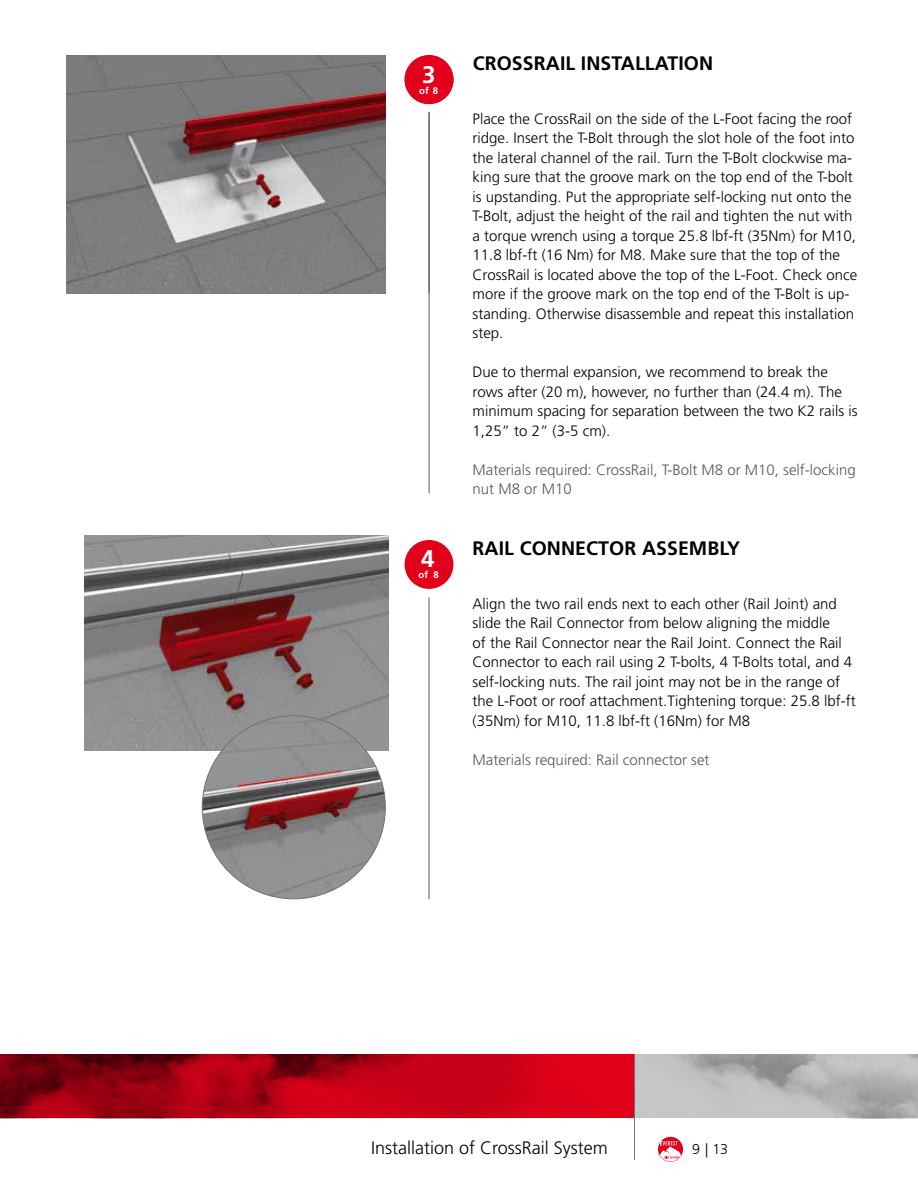
<style>
.page{position:relative;width:918px;height:1188px;background:#fff}
.page>*{position:absolute;margin:0;border:0;box-sizing:border-box;transform-origin:0 0}
.t1{font:700 24px "Frutiger LT";color:#fff}
.t2{font:700 19.5px "Frutiger LT";letter-spacing:.005em;color:#000}
.t3{font:300 18px "Frutiger LT";color:#000}
.t4{font:300 15px/19.5px "Frutiger LT";color:#000}
.t5{font:300 15px/19.5px "Frutiger LT";color:#58585a}
.t6{font:300 14.25px "Frutiger LT";color:#000}
.t7{font:700 9.6px "Frutiger LT";color:#fff}
</style>
<div class="page">
<svg style="left:658px;top:1137px;width:25px;height:25px"></svg>
<svg style="left:0;top:1055px;width:634px;height:63px"></svg>
<svg style="left:635px;top:1055px;width:283px;height:63px;fill:#bfbfc1"></svg>
<hr style="left:634px;top:1054px;width:1px;height:106px;background:#707172">
<hr style="left:429px;top:112px;width:1px;height:381px;background:#58585a">
<img style="left:67px;top:55px;width:319px;height:238px">
<hr style="left:429px;top:597px;width:1px;height:302px;background:#58585a">
<div style="left:405px;top:540px;width:48px;height:49px;background:#e2001a;border-radius:50%"></div>
<div style="left:405px;top:55px;width:49px;height:49px;background:#e2001a;border-radius:50%"></div>
<img style="left:85px;top:536px;width:304px;height:214px">
<img style="left:202px;top:716px;width:183px;height:183px;border-radius:92px">
<h1 class="t1" style="left:422px;top:60px;width:15px">3</h1>
<p class="t7" style="left:419px;top:85px;width:20px">OF 8</p>
<h1 class="t1" style="left:421px;top:545px;width:15px">4</h1>
<p class="t7" style="left:418px;top:569px;width:22px">OF 8</p>
<h2 class="t2" style="left:473px;top:52px;width:242px">CROSSRAIL INSTALLATION</h2>
<p class="t4" style="left:473px;top:109px;width:386px">Place the CrossRail on the side of the L-Foot facing the roof ridge. Insert the T-Bolt through the slot hole of the foot into the lateral channel of the rail. Turn the T-Bolt clockwise ma&shy;king sure that the groove mark on the top end of the T-bolt is upstanding. Put the appropriate self-locking nut onto the T-Bolt, adjust the height of the rail and tighten the nut with a torque wrench using a torque 25.8 lbf-ft (35Nm) for M10, 11.8 lbf-ft (16 Nm) for M8. Make sure that the top of the CrossRail is located above the top of the L-Foot. Check once more if the groove mark on the top end of the T-Bolt is up&shy;standing. Otherwise disassemble and repeat this installation step.</p>
<p class="t4" style="left:473px;top:362px;width:387px">Due to thermal expansion, we recommend to break the rows after (20 m), however, no further than (24.4 m). The minimum spacing for separation between the two K2 rails is 1,25” to 2” (3-5 cm).</p>
<p class="t5" style="left:473px;top:460px;width:385px">Materials required: CrossRail, T-Bolt M8 or M10, self-locking nut M8 or M10</p>
<h2 class="t2" style="left:473px;top:536px;width:269px">RAIL CONNECTOR ASSEMBLY</h2>
<p class="t4" style="left:473px;top:594px;width:385px">Align the two rail ends next to each other (Rail Joint) and slide the Rail Connector from below aligning the middle<br>of the Rail Connector near the Rail Joint. Connect the Rail Connector to each rail using 2 T-bolts, 4 T-Bolts total, and 4 self-locking nuts. The rail joint may not be in the range of the L-Foot or roof attachment.Tightening torque: 25.8 lbf-ft (35Nm) for M10, 11.8 lbf-ft (16Nm) for M8</p>
<p class="t5" style="left:473px;top:750px;width:238px">Materials required: Rail connector set</p>
<p class="t3" style="left:371px;top:1138px;width:238px">Installation of CrossRail System</p>
<p class="t6" style="left:692px;top:1141px;width:37px">9 | 13</p>
</div>
